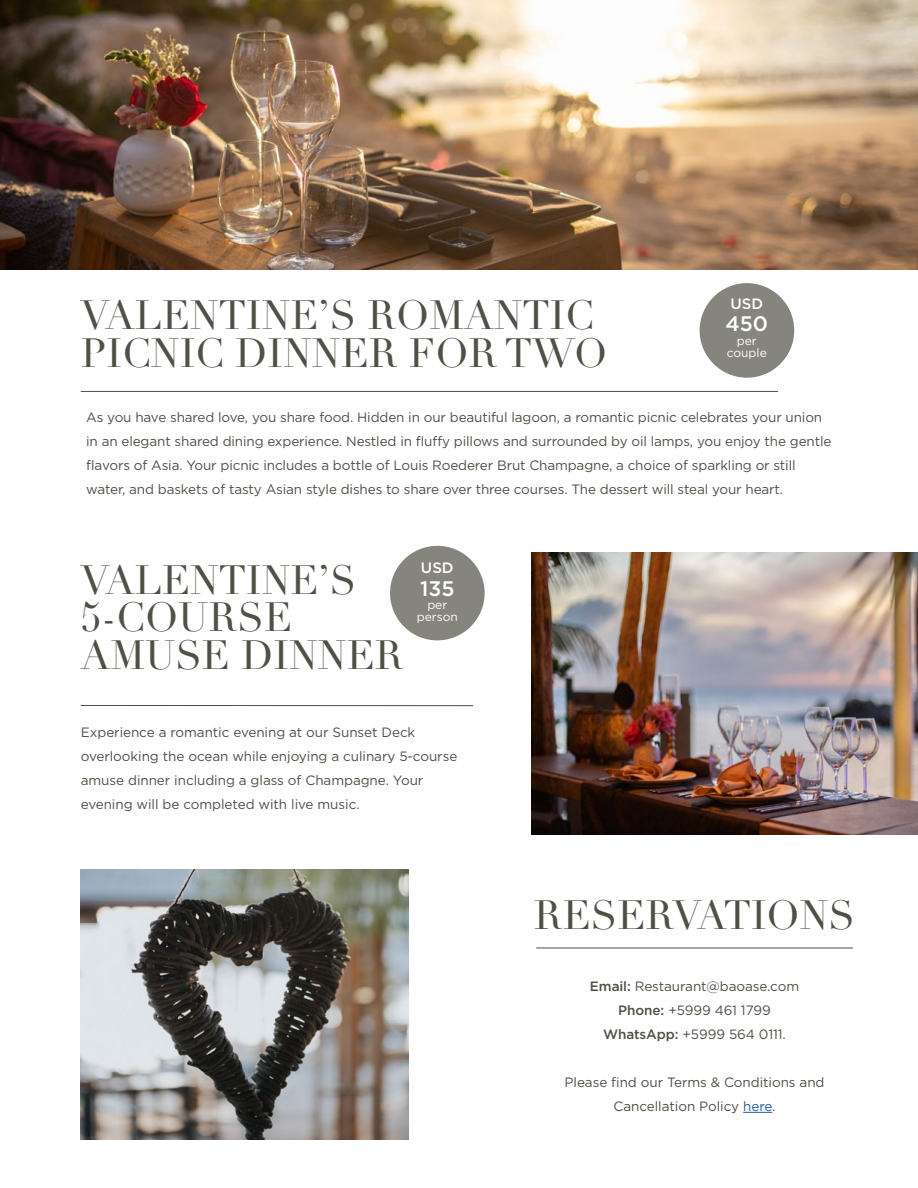
<style>
.page{position:relative;width:918px;height:1188px;background:#fff}
.page>*{position:absolute;margin:0;border:0;box-sizing:border-box;transform-origin:0 0}
.t1{font:39.9px/37.5px "Didot";color:#505046}
.t2{font:500 21px "Gotham";color:#fff}
.t3{font:500 15px "Gotham";color:#fff}
.t4{font:13.5px/24px "Gotham";letter-spacing:-.01em;color:#505046}
.t5{font:12px/12px "Gotham";color:#fff;text-align:center}
.s1{font-weight:500}
.s2{color:#215e9e}
</style>
<div class="page">
<hr style="left:81px;top:705px;width:392px;height:1px;background:#505046">
<hr style="left:81px;top:391px;width:697px;height:1px;background:#505046">
<div style="left:695px;top:278px;width:104px;height:105px;background:#85857d;border-radius:50%"></div>
<div style="left:689px;top:273px;width:115px;height:115px;border:10px solid #fff;border-radius:50%"></div>
<img style="left:0;top:0;width:918px;height:270px">
<img style="left:532px;top:553px;width:386px;height:282px">
<svg style="left:743px;top:1112px;width:29px;height:1px"></svg>
<hr style="left:536px;top:948px;width:317px;height:1px;background:#505046">
<img style="left:81px;top:870px;width:327px;height:270px">
<div style="left:385px;top:541px;width:105px;height:105px;background:#85857d;border-radius:50%"></div>
<div style="left:380px;top:536px;width:115px;height:115px;border:10px solid #fff;border-radius:50%"></div>
<h1 class="t1" style="left:81px;top:298px;width:528px">VALENTINE’S ROMANTIC<br>PICNIC DINNER FOR TWO</h1>
<p class="t3" style="left:731px;top:293px;width:34px">USD</p>
<h2 class="t2" style="left:726px;top:310px;width:44px">450</h2>
<p class="t5" style="left:727px;top:334px;width:42px">per couple</p>
<p class="t4" style="left:86px;top:405px;width:747px">As you have shared love, you share food. Hidden in our beautiful lagoon, a romantic picnic celebrates your union in an elegant shared dining experience. Nestled in fluffy pillows and surrounded by oil lamps, you enjoy the gentle flavors of Asia. Your picnic includes a bottle of Louis Roederer Brut Champagne, a choice of sparkling or still water, and baskets of tasty Asian style dishes to share over three courses. The dessert will steal your heart.</p>
<h1 class="t1" style="left:81px;top:562px;width:324px">VALENTINE’S<br>5-COURSE<br>AMUSE DINNER</h1>
<p class="t3" style="left:421px;top:558px;width:34px">USD</p>
<h2 class="t2" style="left:420px;top:574px;width:36px">135</h2>
<p class="t5" style="left:417px;top:599px;width:43px">per person</p>
<p class="t4" style="left:81px;top:719px;width:378px">Experience a romantic evening at our Sunset Deck overlooking the ocean while enjoying a culinary 5-course amuse dinner including a glass of Champagne. Your evening will be completed with live music.</p>
<h1 class="t1" style="left:534px;top:897px;width:323px">RESERVATIONS</h1>
<p class="t4" style="left:590px;top:973px;width:211px;text-align:center"><span class="s1">Email:</span> Restaurant@baoase.com<br><span class="s1">Phone:</span> +5999 461 1799<br><span class="s1">WhatsApp:</span> +5999 564 0111.</p>
<p class="t4" style="left:565px;top:1069px;width:261px;text-align:center">Please find our Terms &amp; Conditions and<br>Cancellation Policy <span class="s2">here</span>.</p>
</div>
